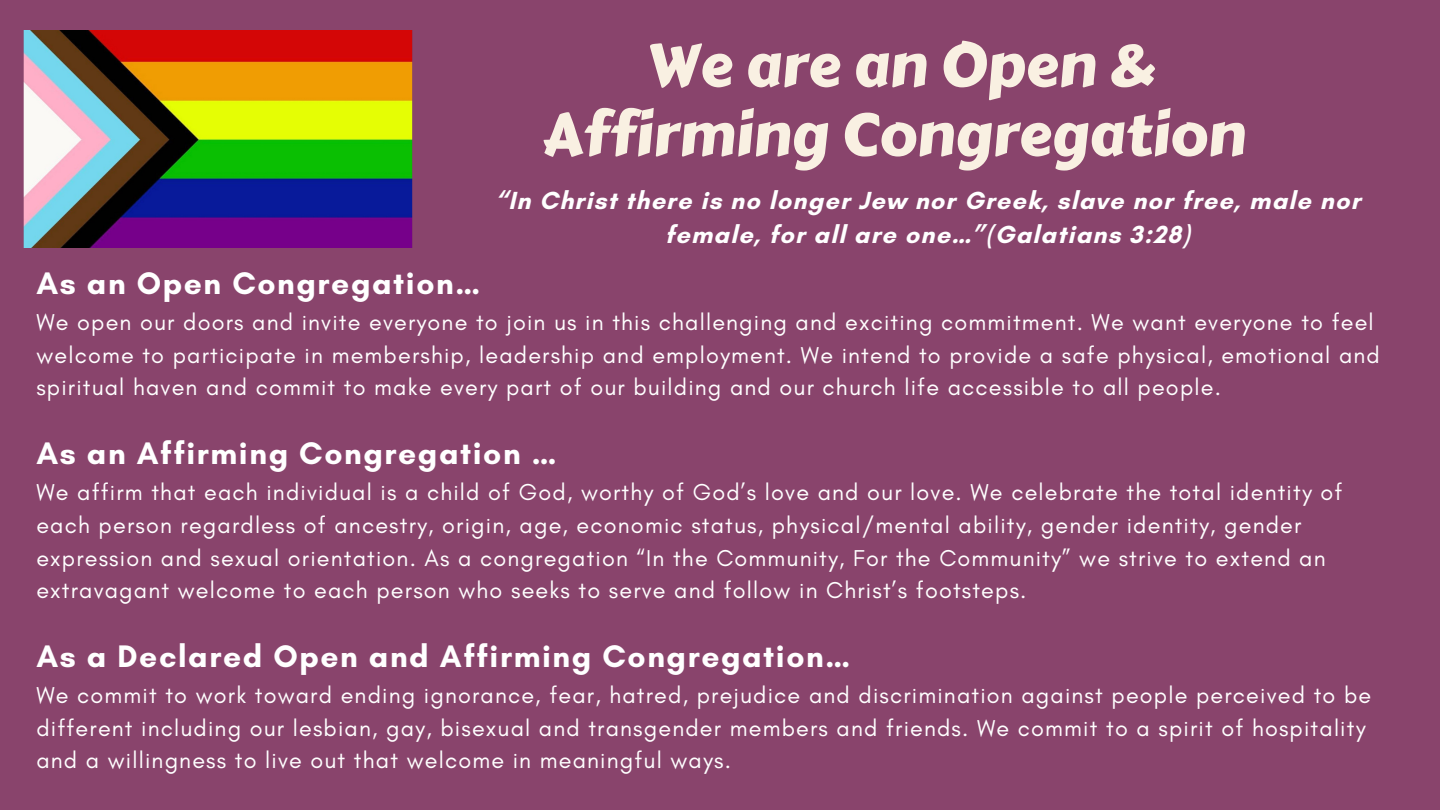
<style>
.page{position:relative;width:1440px;height:810px;background:#89446c}
.page>*{position:absolute;margin:0;border:0;box-sizing:border-box;transform-origin:0 0}
.t1{font:59.2px/69.1px "Carter One";color:#f9f0e2;text-align:center}
.t2{font:700 31.7px "Glacial Indifference";letter-spacing:.05em;color:#fff}
.t3{font:700 25.2px/34.5px "Glacial Indifference";letter-spacing:.05em;color:#fff;text-align:center}
.t4{font:23.4px/32.7px "Glacial Indifference";letter-spacing:.05em;color:#fff}
</style>
<div class="page">
<img style="left:23px;top:31px;width:390px;height:216px">
<p class="t1" style="left:542px;top:31px;width:705px">We are an Open &amp;<br>Affirming Congregation</p>
<p class="t3" style="left:495px;top:183px;width:867px">“In Christ there is no longer Jew nor Greek, slave nor free, male nor female, for all are one…”(Galatians 3:28)</p>
<p class="t2" style="left:36px;top:264px;width:445px">As an Open Congregation…</p>
<p class="t4" style="left:36px;top:305px;width:1345px">We open our doors and invite everyone to join us in this challenging and exciting commitment. We want everyone to feel welcome to participate in membership, leadership and employment. We intend to provide a safe physical, emotional and spiritual haven and commit to make every part of our building and our church life accessible to all people.</p>
<p class="t2" style="left:36px;top:434px;width:522px">As an Affirming Congregation …</p>
<p class="t4" style="left:36px;top:476px;width:1308px">We affirm that each individual is a child of God, worthy of God’s love and our love. We celebrate the total identity of each person regardless of ancestry, origin, age, economic status, physical/mental ability, gender identity, gender expression and sexual orientation. As a congregation “In the Community, For the Community” we strive to extend an extravagant welcome to each person who seeks to serve and follow in Christ’s footsteps.</p>
<p class="t2" style="left:36px;top:637px;width:815px">As a Declared Open and Affirming Congregation…</p>
<p class="t4" style="left:36px;top:678px;width:1336px">We commit to work toward ending ignorance, fear, hatred, prejudice and discrimination against people perceived to be different including our lesbian, gay, bisexual and transgender members and friends. We commit to a spirit of hospitality and a willingness to live out that welcome in meaningful ways.</p>
</div>
